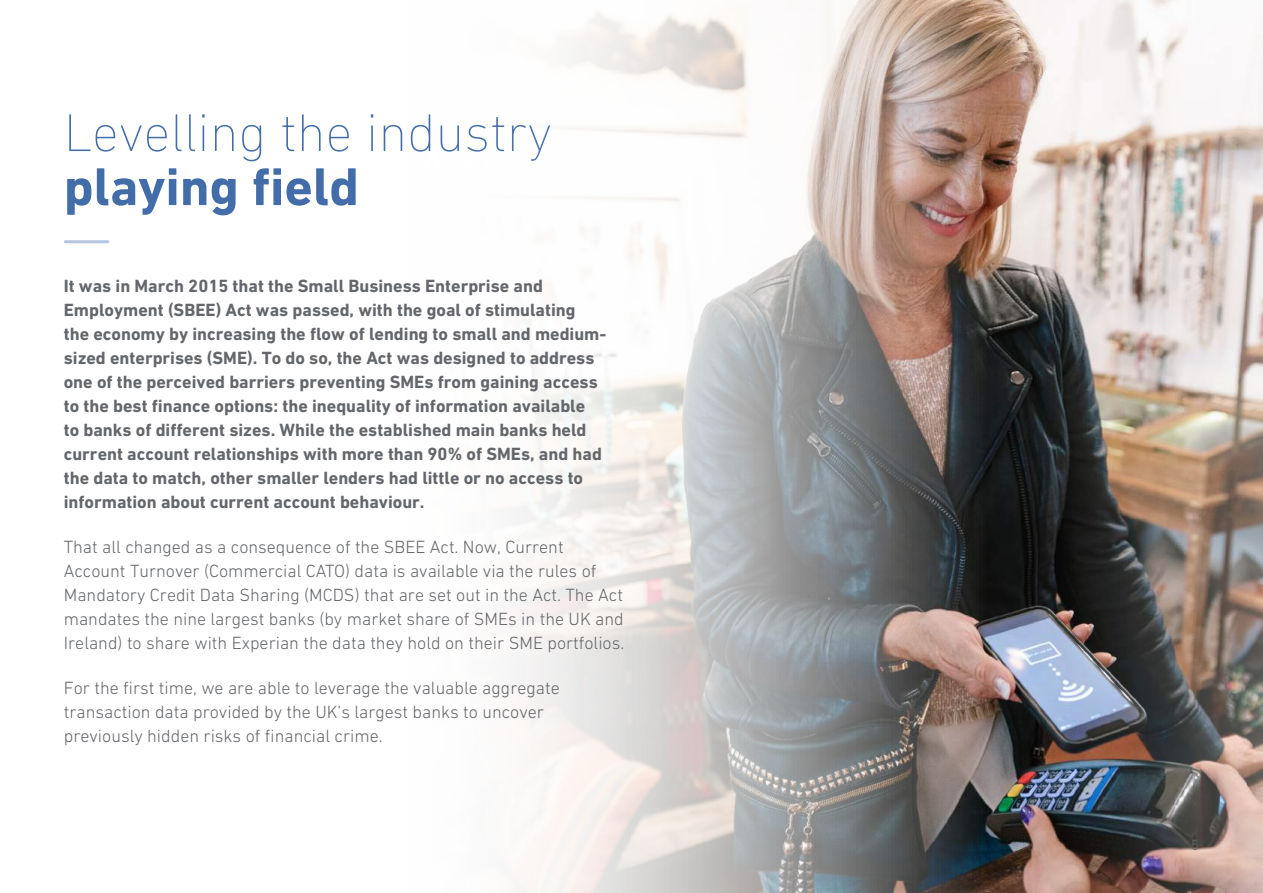
<style>
.page{position:relative;width:1263px;height:893px;background:#fff}
.page>*{position:absolute;margin:0;border:0;box-sizing:border-box;transform-origin:0 0}
.t1{font:200 54px "DIN Next W1 G";color:#426da9}
.t2{font:700 54px "DIN Next W1 G";color:#426da9}
.t3{font:700 18px/24px "DIN Next W1 G";color:#63666a}
.t4{font:300 18px/24px "DIN Next W1 G";color:#63666a}
.t5{font:300 15px "DIN Next W1 G";color:#63666a}
</style>
<div class="page">
<img style="left:516px;top:0;width:747px;height:893px">
<hr style="left:65px;top:240px;width:43px;height:3px;background:#b4c5dd">
<h1 class="t1" style="left:64px;top:102px;width:490px">Levelling the industry</h1>
<h1 class="t2" style="left:64px;top:155px;width:297px">playing field</h1>
<p class="t3" style="left:64px;top:274px;width:544px">It was in March 2015 that the Small Business Enterprise and Employment (SBEE) Act was passed, with the goal of stimulating<br>the economy by increasing the flow of lending to small and medium&shy;sized enterprises (SME). To do so, the Act was designed to address one of the perceived barriers preventing SMEs from gaining access to the best finance options: the inequality of information available<br>to banks of different sizes. While the established main banks held current account relationships with more than 90% of SMEs, and had the data to match, other smaller lenders had little or no access to information about current account behaviour.</p>
<p class="t4" style="left:64px;top:535px;width:562px">That all changed as a consequence of the SBEE Act. Now, Current Account Turnover (Commercial CATO) data is available via the rules of Mandatory Credit Data Sharing (MCDS) that are set out in the Act. The Act mandates the nine largest banks (by market share of SMEs in the UK and Ireland) to share with Experian the data they hold on their SME portfolios.</p>
<p class="t4" style="left:64px;top:676px;width:497px">For the first time, we are able to leverage the valuable aggregate transaction data provided by the UK’s largest banks to uncover previously hidden risks of financial crime.</p>
<p class="t5" style="left:1191px;top:837px;width:9px">5</p>
</div>
